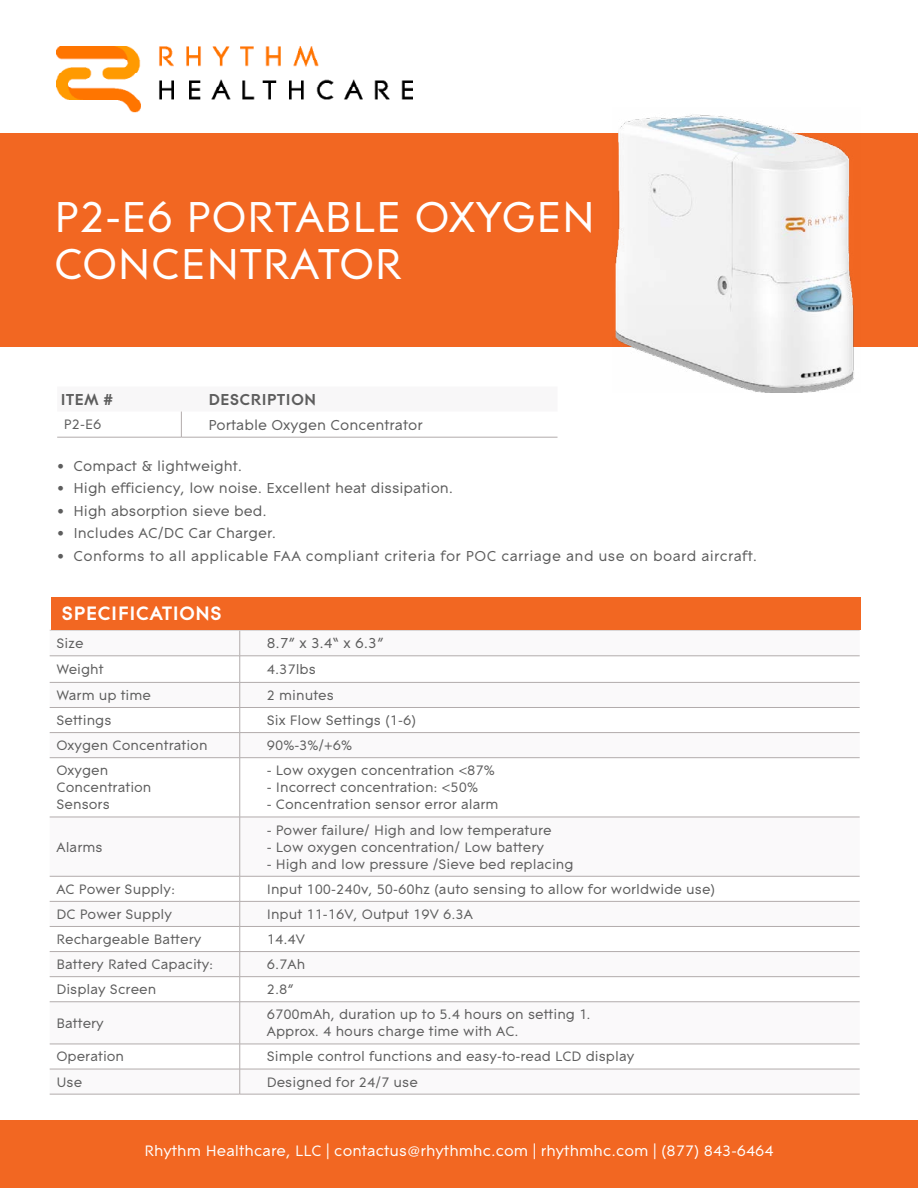
<style>
.page{position:relative;width:918px;height:1188px;background:#fff}
.page>*{position:absolute;margin:0;border:0;box-sizing:border-box;transform-origin:0 0}
.t1{font:45px/46.5px "Contax Pro 55";color:#fff}
.t2{font:700 20.25px "Contax Pro 75";color:#fff}
.t3{font:700 16.5px "Contax Pro 75";color:#5d5d5d}
.t4{font:15.75px "Contax Pro 55";color:#fff}
.t5{font:15px "Contax Pro 55";color:#5d5d5d}
.t6{font:15px "Contax Pro 55";letter-spacing:.02em;color:#5d5d5d}
.t7{font:14.25px/17.1px "Contax Pro 55";color:#5d5d5d}
.s1{font-size:14.25px}
.s2{font-size:13.5px}
</style>
<div class="page">
<div style="left:0;top:134px;width:918px;height:213px;background:#f26722"></div>
<img style="left:57px;top:47px;width:355px;height:66px">
<div style="left:0;top:1120px;width:918px;height:68px;background:#f26722"></div>
<svg style="left:57px;top:411px;width:501px;height:26px"></svg>
<hr style="left:57px;top:437px;width:124px;height:1px;background:#b2acac">
<hr style="left:181px;top:437px;width:377px;height:1px;background:#b2acac">
<svg style="left:50px;top:631px;width:810px;height:463px"></svg>
<hr style="left:50px;top:656px;width:190px;height:1px;background:#b2acac">
<hr style="left:240px;top:656px;width:620px;height:1px;background:#b2acac">
<hr style="left:50px;top:682px;width:190px;height:1px;background:#b2acac">
<hr style="left:240px;top:682px;width:620px;height:1px;background:#b2acac">
<hr style="left:50px;top:707px;width:190px;height:1px;background:#b2acac">
<hr style="left:240px;top:707px;width:620px;height:1px;background:#b2acac">
<hr style="left:50px;top:732px;width:190px;height:1px;background:#b2acac">
<hr style="left:240px;top:732px;width:620px;height:1px;background:#b2acac">
<svg style="left:240px;top:631px;width:1px;height:126px"></svg>
<hr style="left:50px;top:757px;width:190px;height:1px;background:#b2acac">
<hr style="left:240px;top:757px;width:620px;height:1px;background:#b2acac">
<hr style="left:240px;top:758px;width:1px;height:59px;background:#b2acac">
<hr style="left:50px;top:817px;width:190px;height:1px;background:#b2acac">
<hr style="left:240px;top:817px;width:620px;height:1px;background:#b2acac">
<hr style="left:240px;top:817px;width:1px;height:59px;background:#b2acac">
<hr style="left:50px;top:876px;width:190px;height:1px;background:#b2acac">
<hr style="left:240px;top:876px;width:620px;height:1px;background:#b2acac">
<hr style="left:50px;top:901px;width:190px;height:1px;background:#b2acac">
<hr style="left:240px;top:901px;width:620px;height:1px;background:#b2acac">
<hr style="left:50px;top:926px;width:190px;height:1px;background:#b2acac">
<hr style="left:240px;top:926px;width:620px;height:1px;background:#b2acac">
<hr style="left:50px;top:951px;width:190px;height:1px;background:#b2acac">
<hr style="left:240px;top:951px;width:620px;height:1px;background:#b2acac">
<hr style="left:50px;top:976px;width:190px;height:1px;background:#b2acac">
<hr style="left:240px;top:976px;width:620px;height:1px;background:#b2acac">
<svg style="left:240px;top:876px;width:1px;height:125px"></svg>
<hr style="left:50px;top:1001px;width:190px;height:1px;background:#b2acac">
<hr style="left:240px;top:1001px;width:620px;height:1px;background:#b2acac">
<hr style="left:240px;top:1002px;width:1px;height:42px;background:#b2acac">
<hr style="left:50px;top:1044px;width:190px;height:1px;background:#b2acac">
<hr style="left:240px;top:1044px;width:620px;height:1px;background:#b2acac">
<hr style="left:50px;top:1069px;width:190px;height:1px;background:#b2acac">
<hr style="left:240px;top:1069px;width:620px;height:1px;background:#b2acac">
<svg style="left:240px;top:1044px;width:1px;height:50px"></svg>
<hr style="left:50px;top:1094px;width:190px;height:1px;background:#b2acac">
<hr style="left:240px;top:1094px;width:620px;height:1px;background:#b2acac">
<hr style="left:50px;top:630px;width:190px;height:1px;background:#ccc8c8">
<hr style="left:240px;top:630px;width:620px;height:1px;background:#ccc8c8">
<img style="left:613px;top:114px;width:247px;height:279px">
<div style="left:51px;top:597px;width:810px;height:33px;background:#f26722"></div>
<h1 class="t1" style="left:54px;top:193px;width:543px">P2-E6 PORTABLE OXYGEN<br>CONCENTRATOR</h1>
<p class="t3" style="left:60px;top:389px;width:54px">ITEM #</p>
<p class="t3" style="left:208px;top:389px;width:109px">DESCRIPTION</p>
<p class="t7" style="left:64px;top:416px;width:39px">P2-E6</p>
<p class="t5" style="left:208px;top:415px;width:216px">Portable Oxygen Concentrator</p>
<p class="t5" style="left:57px;top:456px;width:186px"><span class="s1">•</span> Compact &amp; lightweight.</p>
<p class="t5" style="left:57px;top:479px;width:398px"><span class="s1">•</span> High efficiency, low noise. Excellent heat dissipation.</p>
<p class="t5" style="left:57px;top:501px;width:211px"><span class="s1">•</span> High absorption sieve bed.</p>
<p class="t5" style="left:57px;top:524px;width:221px"><span class="s1">•</span> Includes AC/DC Car Charger.</p>
<p class="t6" style="left:57px;top:546px;width:702px"><span class="s1">•</span> Conforms to all applicable FAA compliant criteria for POC carriage and use on board aircraft.</p>
<h2 class="t2" style="left:62px;top:600px;width:162px">SPECIFICATIONS</h2>
<p class="t7" style="left:56px;top:634px;width:29px">Size</p>
<p class="t5" style="left:267px;top:634px;width:118px">8.7” x 3.4“ x 6.3”</p>
<p class="t7" style="left:56px;top:660px;width:49px">Weight</p>
<p class="t7" style="left:267px;top:660px;width:51px">4.37lbs</p>
<p class="t7" style="left:56px;top:686px;width:96px">Warm up time</p>
<p class="t7" style="left:267px;top:686px;width:69px">2 minutes</p>
<p class="t7" style="left:56px;top:711px;width:57px">Settings</p>
<p class="t7" style="left:267px;top:711px;width:151px">Six Flow Settings (1-6)</p>
<p class="t7" style="left:56px;top:736px;width:153px">Oxygen Concentration</p>
<p class="t7" style="left:267px;top:736px;width:87px">90%-3%/+6%</p>
<p class="t7" style="left:56px;top:762px;width:97px">Oxygen<br>Concentration<br>Sensors</p>
<p class="t7" style="left:267px;top:762px;width:230px">- Low oxygen concentration &lt;87%</p>
<p class="t7" style="left:267px;top:779px;width:213px">- Incorrect concentration: &lt;50%</p>
<p class="t7" style="left:267px;top:796px;width:233px">- Concentration sensor error alarm</p>
<p class="t7" style="left:56px;top:838px;width:48px">Alarms</p>
<p class="t7" style="left:267px;top:821px;width:286px">- Power failure/ High and low temperature</p>
<p class="t7" style="left:267px;top:838px;width:279px">- Low oxygen concentration/ Low battery</p>
<p class="t7" style="left:267px;top:855px;width:308px">- High and low pressure /Sieve bed replacing</p>
<p class="t7" style="left:56px;top:880px;width:120px">AC Power Supply:</p>
<p class="t7" style="left:267px;top:880px;width:450px">Input 100-240v, 50-60hz (auto sensing to allow for worldwide use)</p>
<p class="t7" style="left:56px;top:905px;width:117px">DC Power Supply</p>
<p class="t7" style="left:267px;top:905px;width:208px">Input 11-16V, Output 19V 6.3A</p>
<p class="t7" style="left:56px;top:930px;width:146px">Rechargeable Battery</p>
<p class="t7" style="left:267px;top:930px;width:40px">14.4V</p>
<p class="t7" style="left:56px;top:955px;width:159px">Battery Rated Capacity:</p>
<p class="t7" style="left:267px;top:955px;width:40px">6.7Ah</p>
<p class="t7" style="left:56px;top:980px;width:101px">Display Screen</p>
<p class="t7" style="left:267px;top:980px;width:29px">2.8”</p>
<p class="t7" style="left:56px;top:1014px;width:49px">Battery</p>
<p class="t7" style="left:267px;top:1006px;width:325px">6700mAh, duration up to 5.4 hours on setting 1.<br>Approx. 4 hours charge time with AC.</p>
<p class="t7" style="left:56px;top:1048px;width:69px">Operation</p>
<p class="t7" style="left:267px;top:1048px;width:369px">Simple control functions and easy-to-read LCD display</p>
<p class="t7" style="left:56px;top:1073px;width:27px">Use</p>
<p class="t7" style="left:267px;top:1073px;width:153px">Designed for 24/7 use</p>
<p class="t4" style="left:144px;top:1141px;width:631px">Rhythm Healthcare, LLC | contactus<span class="s2">@</span>rhythmhc.com | rhythmhc.com | (877) 843-6464</p>
</div>
